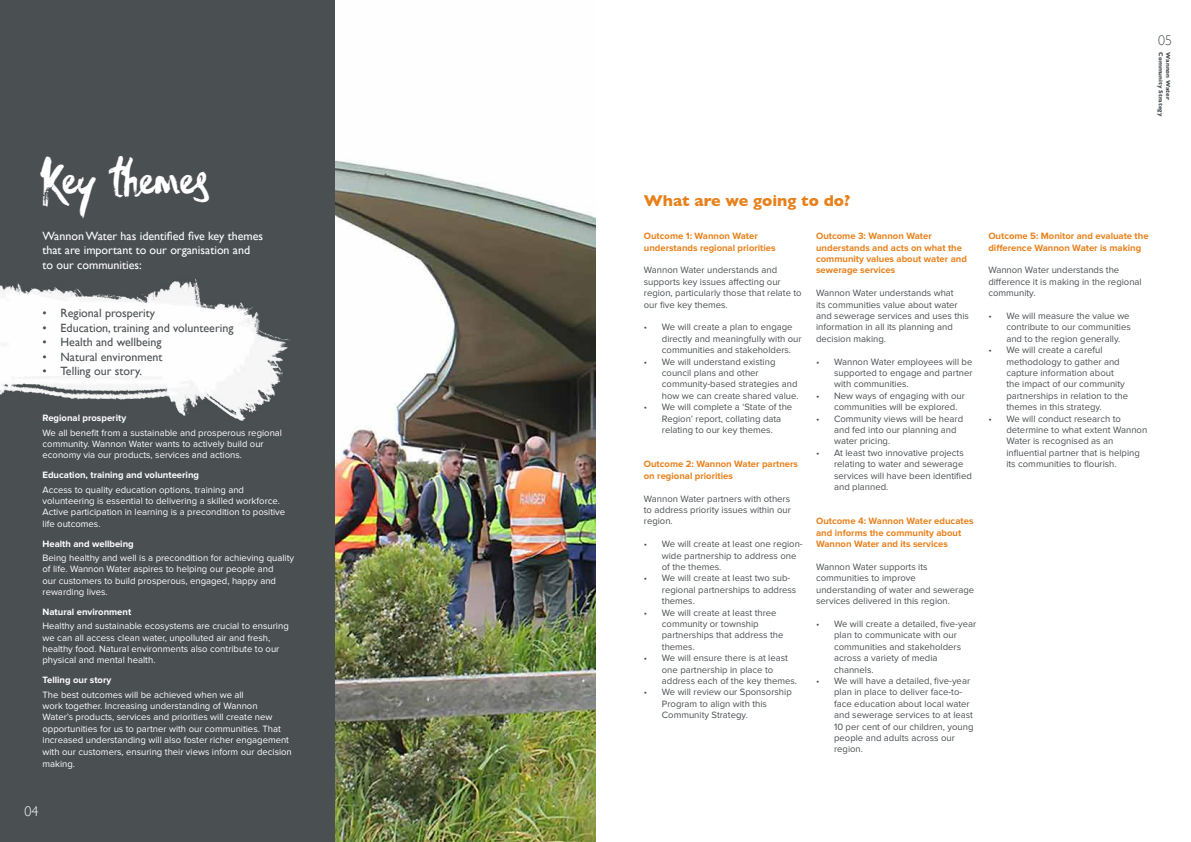
<style>
.page{position:relative;width:1191px;height:842px;background:#fff}
.page>*{position:absolute;margin:0;border:0;box-sizing:border-box;transform-origin:0 0}
.t1{font:40px "Sunfast";color:#fff}
.t2{font:700 16px "Gill Sans";color:#e7811c}
.t3{font:300 14px "Gill Sans";color:#4a4f52}
.t4{font:300 14px "Gill Sans";color:#fff}
.t5{font:12px "Gill Sans";color:#4a4f52}
.t6{font:12px/14.4px "Gill Sans";color:#fff}
.t7{font:9.5px/11.4px "Proxima Nova";color:#4a4f52}
.t8{font:9.5px/11.4px "Proxima Nova";color:#fff}
.t9{font:700 9.5px/11.4px "Proxima Nova";color:#e7811c}
.t10{font:700 9.5px "Proxima Nova";color:#fff}
.t11{font:700 6px "Gill Sans";color:#4a4f52}
</style>
<div class="page">
<img style="left:334px;top:0;width:261px;height:842px">
<div style="left:0;top:0;width:334px;height:842px;background:#4a4f52"></div>
<img style="left:0;top:278px;width:291px;height:143px">
<h1 class="t1" style="left:43px;top:157px;width:168px">Key themes</h1>
<p class="t6" style="left:43px;top:229px;width:222px">Wannon Water has identified five key themes that are important to our organisation and to our communities:</p>
<p class="t5" style="left:43px;top:306px;width:114px">• Regional prosperity</p>
<p class="t5" style="left:43px;top:321px;width:192px">• Education, training and volunteering</p>
<p class="t5" style="left:43px;top:335px;width:121px">• Health and wellbeing</p>
<p class="t5" style="left:43px;top:350px;width:121px">• Natural environment</p>
<p class="t5" style="left:43px;top:364px;width:101px">• Telling our story.</p>
<p class="t10" style="left:43px;top:413px;width:85px">Regional prosperity</p>
<p class="t8" style="left:43px;top:427px;width:241px">We all benefit from a sustainable and prosperous regional community. Wannon Water wants to actively build our economy via our products, services and actions.</p>
<p class="t10" style="left:43px;top:470px;width:158px">Education, training and volunteering</p>
<p class="t8" style="left:43px;top:484px;width:244px">Access to quality education options, training and volunteering is essential to delivering a skilled workforce.<br>Active participation in learning is a precondition to positive life outcomes.</p>
<p class="t10" style="left:43px;top:538px;width:93px">Health and wellbeing</p>
<p class="t8" style="left:43px;top:552px;width:253px">Being healthy and well is a precondition for achieving quality of life. Wannon Water aspires to helping our people and<br>our customers to build prosperous, engaged, happy and rewarding lives.</p>
<p class="t10" style="left:43px;top:606px;width:90px">Natural environment</p>
<p class="t8" style="left:43px;top:621px;width:248px">Healthy and sustainable ecosystems are crucial to ensuring we can all access clean water, unpolluted air and fresh, healthy food. Natural environments also contribute to our physical and mental health.</p>
<p class="t10" style="left:43px;top:675px;width:70px">Telling our story</p>
<p class="t8" style="left:43px;top:689px;width:251px">The best outcomes will be achieved when we all<br>work together. Increasing understanding of Wannon<br>Water’s products, services and priorities will create new opportunities for us to partner with our communities. That increased understanding will also foster richer engagement with our customers, ensuring their views inform our decision making.</p>
<h3 class="t4" style="left:25px;top:803px;width:15px">04</h3>
<h3 class="t3" style="left:1158px;top:33px;width:15px">05</h3>
<p class="t11" style="left:1164px;top:52px;width:65px;rotate:90deg">Community Strategy</p>
<p class="t11" style="left:1171px;top:52px;width:49px;rotate:90deg">Wannon Water</p>
<h2 class="t2" style="left:644px;top:191px;width:208px">What are we going to do?</h2>
<p class="t9" style="left:644px;top:231px;width:133px">Outcome 1: Wannon Water understands regional priorities</p>
<p class="t7" style="left:644px;top:265px;width:159px">Wannon Water understands and supports key issues affecting our region, particularly those that relate to our five key themes.</p>
<p class="t7" style="left:662px;top:322px;width:141px;text-indent:-18px">• We will create a plan to engage directly and meaningfully with our communities and stakeholders.</p>
<p class="t7" style="left:662px;top:356px;width:138px;text-indent:-18px">• We will understand existing council plans and other community-based strategies and how we can create shared value.</p>
<p class="t7" style="left:662px;top:402px;width:132px;text-indent:-18px">• We will complete a ‘State of the<br>Region’ report, collating data relating to our key themes.</p>
<p class="t9" style="left:644px;top:459px;width:156px">Outcome 2: Wannon Water partners on regional priorities</p>
<p class="t7" style="left:644px;top:493px;width:148px;text-align:justify">Wannon Water partners with others to address priority issues within our region.</p>
<p class="t7" style="left:662px;top:539px;width:142px;text-indent:-18px">• We will create at least one region&shy;wide partnership to address one of the themes.</p>
<p class="t7" style="left:662px;top:573px;width:136px;text-indent:-18px">• We will create at least two sub&shy;regional partnerships to address themes.</p>
<p class="t7" style="left:662px;top:607px;width:123px;text-indent:-18px">• We will create at least three community or township partnerships that address the themes.</p>
<p class="t7" style="left:662px;top:653px;width:137px;text-indent:-18px">• We will ensure there is at least one partnership in place to address each of the key themes.</p>
<p class="t7" style="left:662px;top:687px;width:131px;text-indent:-18px">• We will review our Sponsorship<br>Program to align with this<br>Community Strategy.</p>
<p class="t9" style="left:816px;top:231px;width:152px">Outcome 3: Wannon Water understands and acts on what the community values about water and sewerage services</p>
<p class="t7" style="left:816px;top:288px;width:154px">Wannon Water understands what<br>its communities value about water and sewerage services and uses this information in all its planning and decision making.</p>
<p class="t7" style="left:834px;top:356px;width:140px;text-align:justify;text-indent:-18px">• Wannon Water employees will be supported to engage and partner with communities.</p>
<p class="t7" style="left:834px;top:390px;width:132px;text-indent:-18px">• New ways of engaging with our communities will be explored.</p>
<p class="t7" style="left:834px;top:413px;width:130px;text-indent:-18px">• Community views will be heard and fed into our planning and water pricing.</p>
<p class="t7" style="left:834px;top:447px;width:139px;text-indent:-18px">• At least two innovative projects relating to water and sewerage services will have been identified and planned.</p>
<p class="t9" style="left:816px;top:516px;width:159px">Outcome 4: Wannon Water educates and informs the community about<br>Wannon Water and its services</p>
<p class="t7" style="left:816px;top:561px;width:160px">Wannon Water supports its communities to improve understanding of water and sewerage services delivered in this region.</p>
<p class="t7" style="left:834px;top:618px;width:144px;text-indent:-18px">• We will create a detailed, five-year plan to communicate with our communities and stakeholders across a variety of media channels.</p>
<p class="t7" style="left:834px;top:675px;width:141px;text-indent:-18px">• We will have a detailed, five-year plan in place to deliver face-to&shy;face education about local water and sewerage services to at least<br>10 per cent of our children, young people and adults across our region.</p>
<p class="t9" style="left:988px;top:231px;width:162px">Outcome 5: Monitor and evaluate the difference Wannon Water is making</p>
<p class="t7" style="left:988px;top:265px;width:155px">Wannon Water understands the difference it is making in the regional community.</p>
<p class="t7" style="left:1006px;top:311px;width:126px;text-indent:-18px">• We will measure the value we contribute to our communities and to the region generally.</p>
<p class="t7" style="left:1006px;top:345px;width:123px;text-indent:-18px">• We will create a careful methodology to gather and capture information about the impact of our community partnerships in relation to the themes in this strategy.</p>
<p class="t7" style="left:1006px;top:413px;width:142px;text-indent:-18px">• We will conduct research to determine to what extent Wannon<br>Water is recognised as an influential partner that is helping its communities to flourish.</p>
</div>
